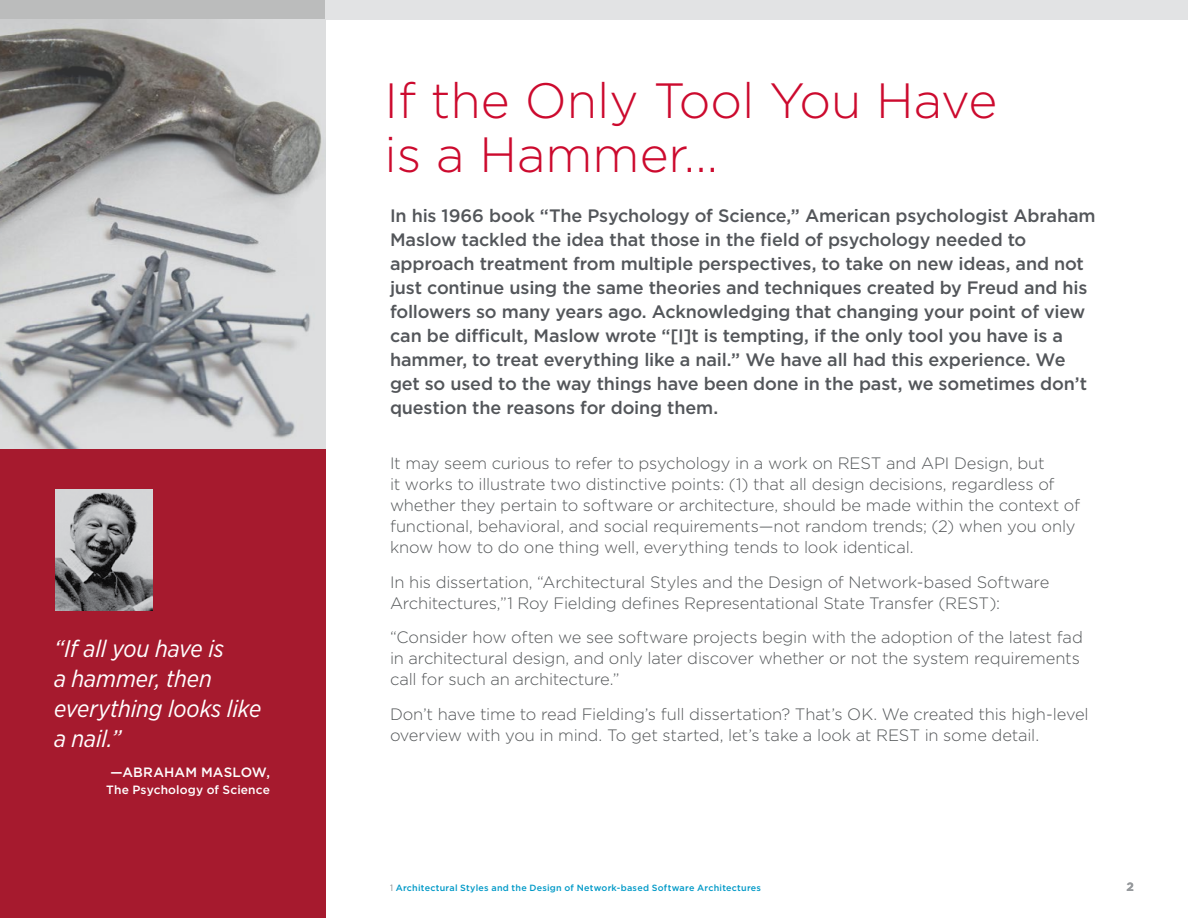
<style>
.page{position:relative;width:1188px;height:918px;background:#fff}
.page>*{position:absolute;margin:0;border:0;box-sizing:border-box;transform-origin:0 0}
.t1{font:300 49.5px/54px "Gotham";color:#cc0a2e}
.t2{font:italic 24px/30px "Gotham Narrow";letter-spacing:-.005em;color:#fff}
.t3{font:500 18px/24px "Gotham";letter-spacing:-.01em;color:#53565a}
.t4{font:300 16.5px/21px "Gotham";letter-spacing:-.01em;color:#545759}
.t5{font:500 13.5px "Gotham";letter-spacing:.01em;color:#fff}
.t6{font:500 12px "Gotham";letter-spacing:.01em;color:#fff}
.t7{font:700 12px "Gotham";color:#96999c}
.t8{font:500 9px "Gotham";letter-spacing:.025em;color:#0099c7}
.s1{font-weight:300;color:#545759}
</style>
<div class="page">
<div style="left:0;top:0;width:325px;height:20px;background:#bbbcbc"></div>
<div style="left:325px;top:0;width:863px;height:20px;background:#e2e3e4"></div>
<img style="left:0;top:20px;width:325px;height:429px">
<div style="left:0;top:449px;width:325px;height:469px;background:#a61a2e"></div>
<img style="left:56px;top:490px;width:96px;height:120px">
<h2 class="t2" style="left:54px;top:634px;width:209px">“If all you have is<br>a hammer, then everything looks like a nail.”</h2>
<p class="t5" style="left:110px;top:764px;width:161px">—ABRAHAM MASLOW,</p>
<p class="t6" style="left:106px;top:782px;width:165px">The Psychology of Science</p>
<h1 class="t1" style="left:384px;top:72px;width:614px">If the Only Tool You Have is a Hammer...</h1>
<p class="t3" style="left:390px;top:203px;width:707px">In his 1966 book “The Psychology of Science,” American psychologist Abraham Maslow tackled the idea that those in the field of psychology needed to approach treatment from multiple perspectives, to take on new ideas, and not just continue using the same theories and techniques created by Freud and his followers so many years ago. Acknowledging that changing your point of view can be difficult, Maslow wrote “[I]t is tempting, if the only tool you have is a hammer, to treat everything like a nail.” We have all had this experience. We get so used to the way things have been done in the past, we sometimes don’t question the reasons for doing them.</p>
<p class="t4" style="left:390px;top:452px;width:692px">It may seem curious to refer to psychology in a work on REST and API Design, but<br>it works to illustrate two distinctive points: (1) that all design decisions, regardless of whether they pertain to software or architecture, should be made within the context of functional, behavioral, and social requirements—not random trends; (2) when you only know how to do one thing well, everything tends to look identical.</p>
<p class="t4" style="left:390px;top:571px;width:661px">In his dissertation, “Architectural Styles and the Design of Network-based Software<br>Architectures,”1 Roy Fielding defines Representational State Transfer (REST):</p>
<p class="t4" style="left:390px;top:627px;width:694px">“Consider how often we see software projects begin with the adoption of the latest fad in architectural design, and only later discover whether or not the system requirements call for such an architecture.”</p>
<p class="t4" style="left:390px;top:703px;width:700px">Don’t have time to read Fielding’s full dissertation? That’s OK. We created this high-level overview with you in mind. To get started, let’s take a look at REST in some detail.</p>
<p class="t8" style="left:390px;top:882px;width:373px"><span class="s1">1</span> Architectural Styles and the Design of Network-based Software Architectures</p>
<p class="t7" style="left:1127px;top:880px;width:9px">2</p>
</div>
